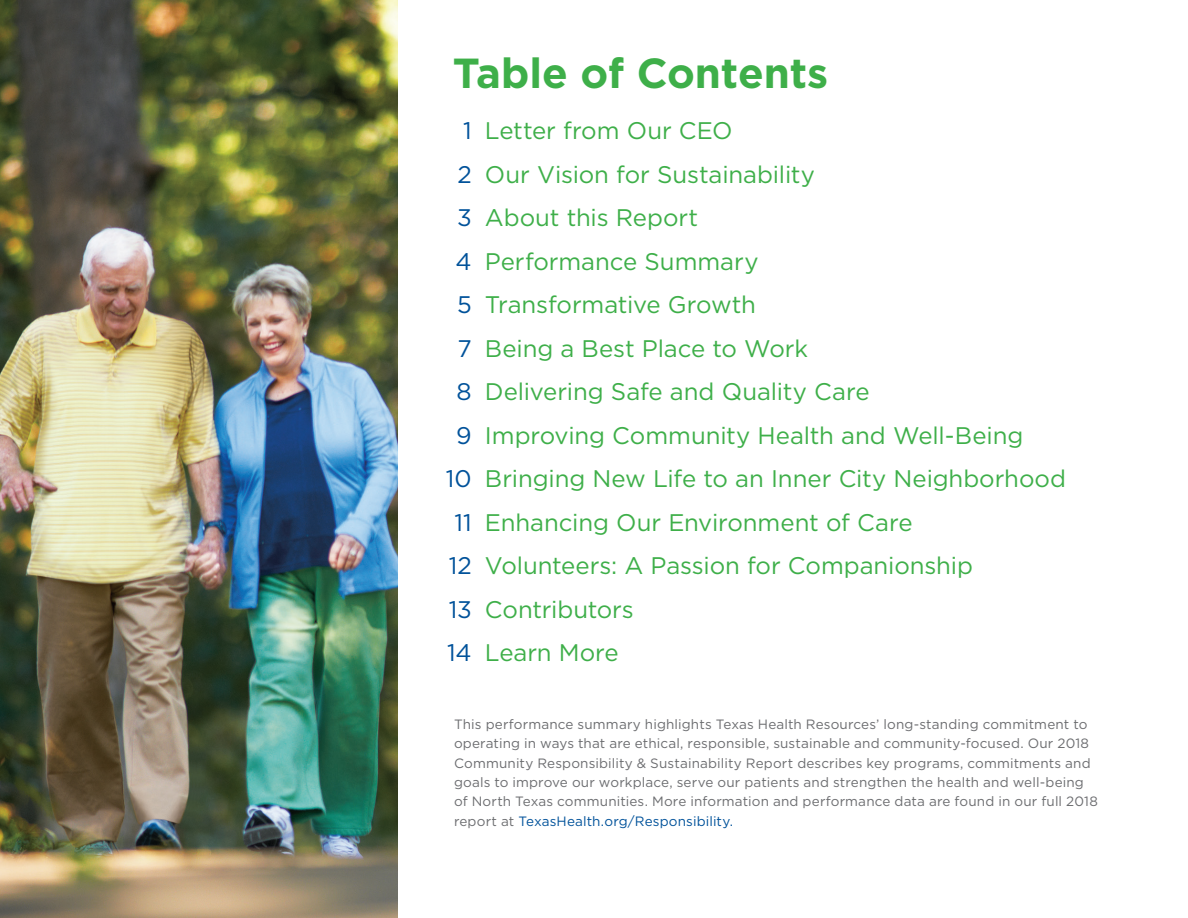
<style>
.page{position:relative;width:1188px;height:918px;background:#fff}
.page>*{position:absolute;margin:0;border:0;box-sizing:border-box;transform-origin:0 0}
.t1{font:700 42px "Gotham";color:#3eaf49}
.t2{font:24px "Gotham";letter-spacing:-.005em;color:#3eaf49}
.t3{font:13.5px/19.5px "Gotham";letter-spacing:.01em;color:#6c6d70}
.s1{color:#01529a}
</style>
<div class="page">
<img style="left:0;top:0;width:397px;height:918px">
<h1 class="t1" style="left:453px;top:45px;width:377px">Table of Contents</h1>
<h2 class="t2" style="left:463px;top:115px;width:271px"><span class="s1">1</span> Letter from Our CEO</h2>
<h2 class="t2" style="left:457px;top:159px;width:359px"><span class="s1">2</span> Our Vision for Sustainability</h2>
<h2 class="t2" style="left:457px;top:202px;width:243px"><span class="s1">3</span> About this Report</h2>
<h2 class="t2" style="left:456px;top:246px;width:304px"><span class="s1">4</span> Performance Summary</h2>
<h2 class="t2" style="left:457px;top:289px;width:300px"><span class="s1">5</span> Transformative Growth</h2>
<h2 class="t2" style="left:457px;top:333px;width:352px"><span class="s1">7</span> Being a Best Place to Work</h2>
<h2 class="t2" style="left:457px;top:376px;width:415px"><span class="s1">8</span> Delivering Safe and Quality Care</h2>
<h2 class="t2" style="left:456px;top:420px;width:569px"><span class="s1">9</span> Improving Community Health and Well-Being</h2>
<h2 class="t2" style="left:446px;top:463px;width:622px"><span class="s1">10</span> Bringing New Life to an Inner City Neighborhood</h2>
<h2 class="t2" style="left:455px;top:507px;width:460px"><span class="s1">11</span> Enhancing Our Environment of Care</h2>
<h2 class="t2" style="left:449px;top:550px;width:526px"><span class="s1">12</span> Volunteers: A Passion for Companionship</h2>
<h2 class="t2" style="left:449px;top:594px;width:187px"><span class="s1">13</span> Contributors</h2>
<h2 class="t2" style="left:447px;top:637px;width:173px"><span class="s1">14</span> Learn More</h2>
<p class="t3" style="left:454px;top:714px;width:645px">This performance summary highlights Texas Health Resources’ long-standing commitment to operating in ways that are ethical, responsible, sustainable and community-focused. Our 2018<br>Community Responsibility &amp; Sustainability Report describes key programs, commitments and goals to improve our workplace, serve our patients and strengthen the health and well-being of North Texas communities. More information and performance data are found in our full 2018 report at <span class="s1">TexasHealth.org/Responsibility.</span></p>
</div>
